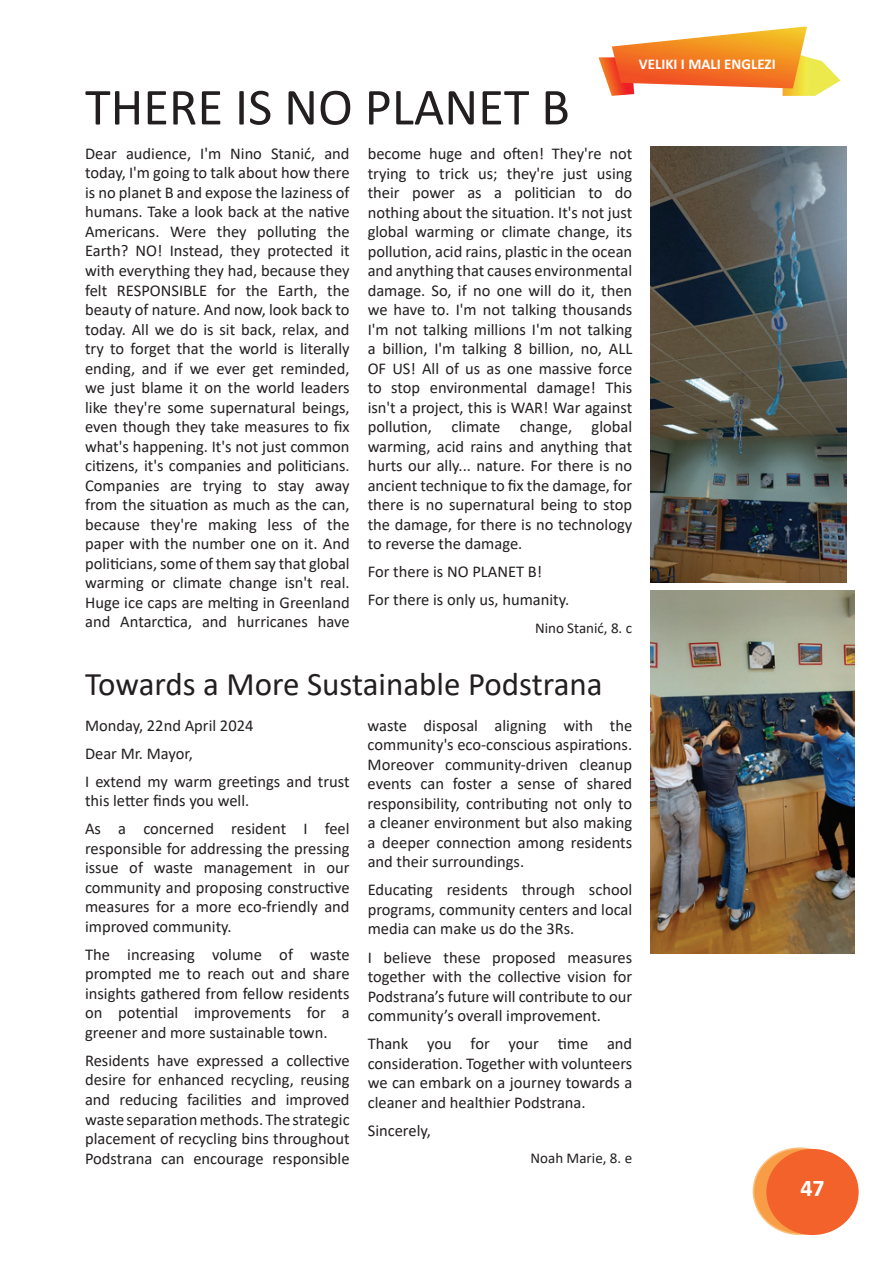
<style>
.page{position:relative;width:893px;height:1263px;background:#fff}
.page>*{position:absolute;margin:0;border:0;box-sizing:border-box;transform-origin:0 0}
.t1{font:52.5px "Calibri";color:#231f20}
.t2{font:33px "Calibri";color:#231f20}
.t3{font:700 24px "Calibri";color:#fff}
.t4{font:16.5px/19.5px "Calibri";color:#231f20;text-align:justify}
.t5{font:15px "Calibri";color:#231f20}
.t6{font:700 15px "Calibri";color:#fff}
</style>
<div class="page">
<img style="left:782px;top:57px;width:58px;height:39px">
<img style="left:598px;top:57px;width:36px;height:39px">
<img style="left:612px;top:27px;width:195px;height:61px">
<div style="left:753px;top:1148px;width:93px;height:86px;background:#f89d46;border-radius:50%"></div>
<div style="left:766px;top:1149px;width:93px;height:86px;background:#f2622a;border-radius:50%"></div>
<img style="left:650px;top:147px;width:196px;height:435px">
<img style="left:650px;top:590px;width:205px;height:363px">
<h1 class="t1" style="left:85px;top:71px;width:486px">THERE IS NO PLANET B</h1>
<p class="t6" style="left:639px;top:54px;width:138px">VELIKI I MALI ENGLEZI</p>
<p class="t4" style="left:85px;top:143px;width:266px">Dear audience, I'm Nino Stanić, and today, I'm going to talk about how there is no planet B and expose the laziness of humans. Take a look back at the native Americans. Were they polluting the Earth? NO! Instead, they protected it with everything they had, because they felt RESPONSIBLE for the Earth, the beauty of nature. And now, look back to today. All we do is sit back, relax, and try to forget that the world is literally ending, and if we ever get reminded, we just blame it on the world leaders like they're some supernatural beings, even though they take measures to fix what's happening. It's not just common citizens, it's companies and politicians.<br>Companies are trying to stay away from the situation as much as the can, because they're making less of the paper with the number one on it. And politicians, some of them say that global warming or climate change isn't real.<br>Huge ice caps are melting in Greenland and Antarctica, and hurricanes have</p>
<p class="t4" style="left:368px;top:143px;width:266px">become huge and often! They're not trying to trick us; they're just using their power as a politician to do nothing about the situation. It's not just global warming or climate change, its pollution, acid rains, plastic in the ocean and anything that causes environmental damage. So, if no one will do it, then we have to. I'm not talking thousands I'm not talking millions I'm not talking a billion, I'm talking 8 billion, no, ALL OF US! All of us as one massive force to stop environmental damage! This isn't a project, this is WAR! War against pollution, climate change, global warming, acid rains and anything that hurts our ally... nature. For there is no ancient technique to fix the damage, for there is no supernatural being to stop the damage, for there is no technology to reverse the damage.</p>
<p class="t4" style="left:368px;top:557px;width:203px;line-height:28px">For there is NO PLANET B!<br>For there is only us, humanity.</p>
<p class="t5" style="left:535px;top:618px;width:99px">Nino Stanić, 8. c</p>
<h2 class="t2" style="left:85px;top:661px;width:519px">Towards a More Sustainable Podstrana</h2>
<p class="t4" style="left:85px;top:711px;width:266px;line-height:28px;text-align:left">Monday, 22nd April 2024<br>Dear Mr. Mayor,<br>I extend my warm greetings and trust</p>
<p class="t4" style="left:85px;top:786px;width:266px;line-height:28px">this letter finds you well.<br>As a concerned resident I feel</p>
<p class="t4" style="left:85px;top:838px;width:266px">responsible for addressing the pressing issue of waste management in our community and proposing constructive measures for a more eco-friendly and improved community.</p>
<p class="t4" style="left:85px;top:944px;width:266px">The increasing volume of waste prompted me to reach out and share insights gathered from fellow residents on potential improvements for a greener and more sustainable town.</p>
<p class="t4" style="left:85px;top:1050px;width:266px">Residents have expressed a collective desire for enhanced recycling, reusing and reducing facilities and improved waste separationmethods. The strategic placement of recycling bins throughout Podstrana can encourage responsible</p>
<p class="t4" style="left:368px;top:715px;width:266px">waste disposal aligning with the community's eco-conscious aspirations.<br>Moreover community-driven cleanup events can foster a sense of shared responsibility, contributing not only to a cleaner environment but also making a deeper connection among residents and their surroundings.</p>
<p class="t4" style="left:368px;top:880px;width:266px">Educating residents through school programs, community centers and local media can make us do the 3Rs.</p>
<p class="t4" style="left:368px;top:947px;width:266px">I believe these proposed measures together with the collective vision for Podstrana’s future will contribute to our community’s overall improvement.</p>
<p class="t4" style="left:368px;top:1033px;width:266px">Thank you for your time and consideration. Together with volunteers we can embark on a journey towards a cleaner and healthier Podstrana.</p>
<p class="t4" style="left:368px;top:1120px;width:65px">Sincerely,</p>
<p class="t5" style="left:531px;top:1148px;width:103px">Noah Marie, 8. e</p>
<h3 class="t3" style="left:800px;top:1171px;width:26px">47</h3>
</div>
